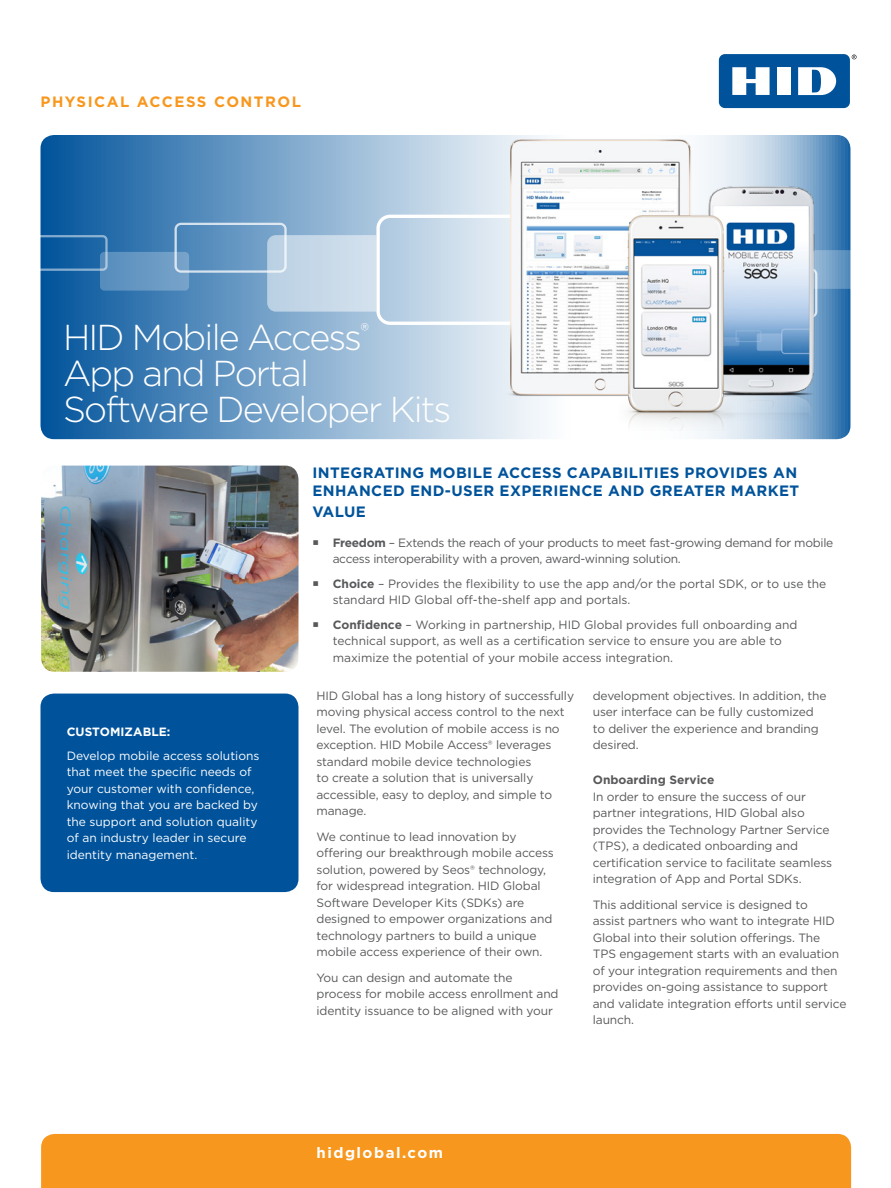
<style>
.page{position:relative;width:891px;height:1188px;background:#fff}
.page>*{position:absolute;margin:0;border:0;box-sizing:border-box;transform-origin:0 0}
.t1{font:300 36px/36px "Gotham";letter-spacing:-.05em;color:#fff}
.sub_head{font:700 15px/18px "Gotham";letter-spacing:.025em;color:#00539b}
.t2{font:700 15px "Gotham";letter-spacing:.1em;color:#f8971d}
.t3{font:700 15px "Gotham";letter-spacing:.1em;color:#fff}
.Body{font:12px/16.5px "Gotham";letter-spacing:-.01em;color:#58595b}
.Side_box_header{font:12px/16.5px "Gotham";color:#fff}
.t4{font:700 12px "Gotham";color:#58595b}
.Side_box_header-2{font:700 12px "Gotham";letter-spacing:.005em;color:#fff}
.s1{font-weight:700}
</style>
<div class="page">
<div style="left:40px;top:694px;width:258px;height:198px;background:#00539b;border-radius:14px"></div>
<svg style="left:852px;top:55px;width:5px;height:4px"></svg>
<div style="left:719px;top:54px;width:131px;height:54px;background:#00539b;border-radius:6px"></div>
<div style="left:777px;top:67px;width:14px;height:28px;background:#fff"></div>
<svg style="left:732px;top:67px;width:38px;height:28px"></svg>
<svg style="left:798px;top:67px;width:38px;height:28px"></svg>
<svg style="left:40px;top:135px;width:810px;height:304px;background:#6d9cc6"></svg>
<div style="left:175px;top:223px;width:112px;height:50px;border:2px solid #fff;border-radius:5px"></div>
<svg style="left:100px;top:252px;width:89px;height:39px;background:#6999c4"></svg>
<svg style="left:40px;top:235px;width:68px;height:36px;background:#276daa"></svg>
<div style="left:376px;top:215px;width:238px;height:110px;border:3px solid #fff;border-radius:12px"></div>
<svg style="left:267px;top:235px;width:109px;height:77px;background:#c6d8e8"></svg>
<img style="left:41px;top:466px;width:257px;height:206px">
<div style="left:41px;top:1134px;width:810px;height:54px;background:#f8971d"></div>
<img style="left:457px;top:135px;width:394px;height:296px">
<p class="t2" style="left:40px;top:92px;width:262px">PHYSICAL ACCESS CONTROL</p>
<p class="t1" style="left:63px;top:318px;width:390px">HID Mobile Access<sup>®<br></sup>App and Portal<br>Software Developer Kits</p>
<p class="Side_box_header-2" style="left:67px;top:724px;width:105px">CUSTOMIZABLE:</p>
<p class="Side_box_header" style="left:67px;top:747px;width:194px">Develop mobile access solutions that meet the specific needs of your customer with confidence, knowing that you are backed by the support and solution quality of an industry leader in secure identity management.</p>
<p class="sub_head" style="left:312px;top:463px;width:488px">INTEGRATING MOBILE ACCESS CAPABILITIES PROVIDES AN<br>ENHANCED END-USER EXPERIENCE AND GREATER MARKET</p>
<p class="sub_head" style="left:312px;top:502px;width:55px">VALUE</p>
<p class="Body" style="left:333px;top:534px;width:502px"><span class="s1">Freedom</span> – Extends the reach of your products to meet fast-growing demand for mobile access interoperability with a proven, award-winning solution.</p>
<p class="Body" style="left:333px;top:575px;width:495px"><span class="s1">Choice</span> – Provides the flexibility to use the app and/or the portal SDK, or to use the standard HID Global off-the-shelf app and portals.</p>
<p class="Body" style="left:333px;top:616px;width:466px"><span class="s1">Confidence</span> – Working in partnership, HID Global provides full onboarding and technical support, as well as a certification service to ensure you are able to maximize the potential of your mobile access integration.</p>
<p class="Body" style="left:316px;top:687px;width:259px">HID Global has a long history of successfully moving physical access control to the next level. The evolution of mobile access is no exception. HID Mobile Access® leverages standard mobile device technologies<br>to create a solution that is universally accessible, easy to deploy, and simple to manage.</p>
<p class="Body" style="left:316px;top:828px;width:239px">We continue to lead innovation by offering our breakthrough mobile access solution, powered by Seos® technology, for widespread integration. HID Global Software Developer Kits (SDKs) are designed to empower organizations and technology partners to build a unique mobile access experience of their own.</p>
<p class="Body" style="left:316px;top:969px;width:244px">You can design and automate the process for mobile access enrollment and identity issuance to be aligned with your</p>
<p class="Body" style="left:593px;top:687px;width:235px">development objectives. In addition, the user interface can be fully customized to deliver the experience and branding desired.</p>
<p class="t4" style="left:593px;top:772px;width:123px">Onboarding Service</p>
<p class="Body" style="left:593px;top:788px;width:241px">In order to ensure the success of our partner integrations, HID Global also provides the Technology Partner Service (TPS), a dedicated onboarding and certification service to facilitate seamless integration of App and Portal SDKs.</p>
<p class="Body" style="left:593px;top:896px;width:255px">This additional service is designed to<br>assist partners who want to integrate HID Global into their solution offerings. The<br>TPS engagement starts with an evaluation of your integration requirements and then provides on-going assistance to support and validate integration efforts until service launch.</p>
<p class="t3" style="left:316px;top:1142px;width:128px">hidglobal.com</p>
</div>
